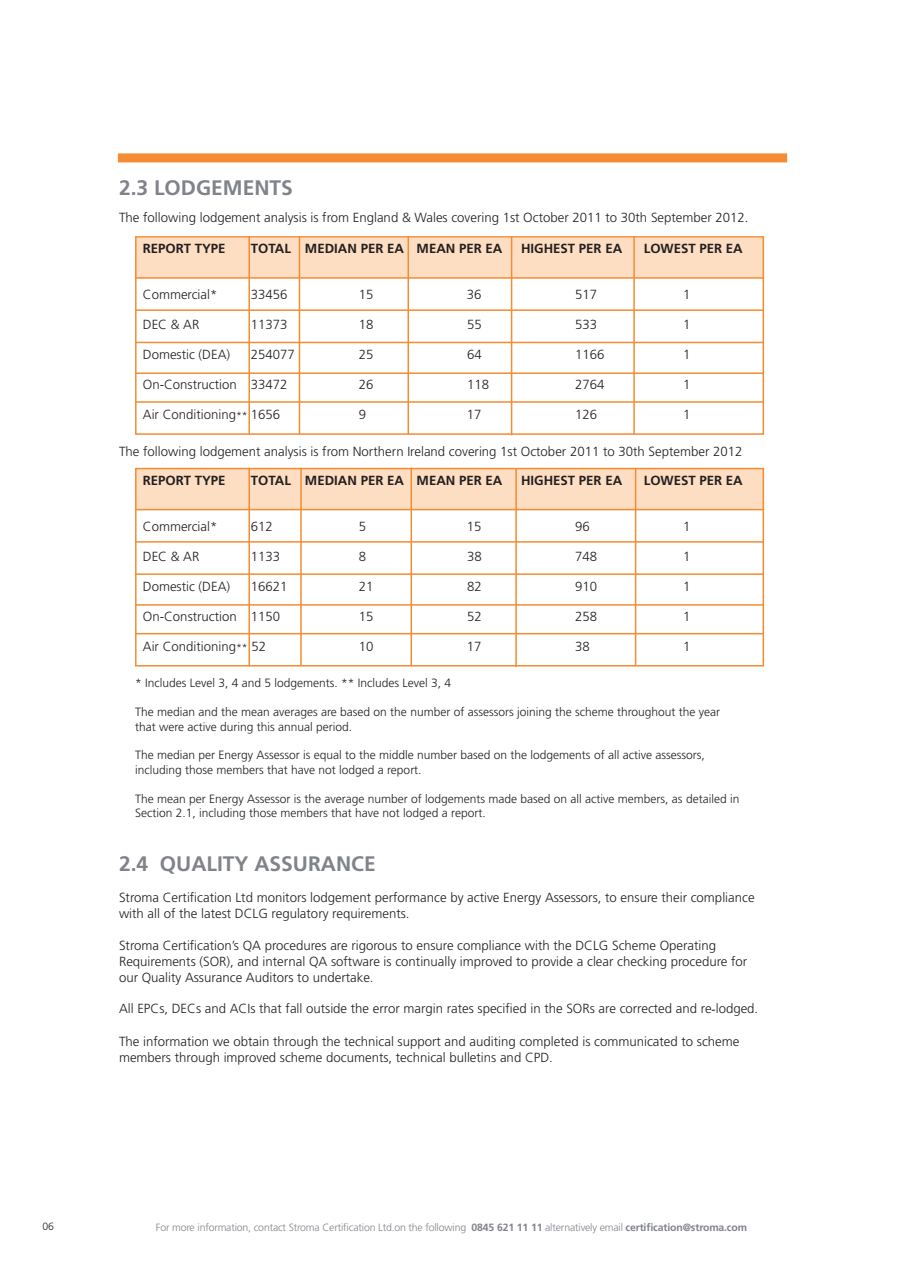
<style>
.page{position:relative;width:906px;height:1276px;background:#fff}
.page>*{position:absolute;margin:0;border:0;box-sizing:border-box;transform-origin:0 0}
.t1{font:700 21px "Frutiger LT Std";color:#80838a}
.t2{font:300 13.2px/15.9px "Frutiger LT Std";color:#231f20}
.t3{font:700 13.2px "Frutiger LT Std";color:#231f20}
.t4{font:300 12px/14.4px "Frutiger LT Std";color:#231f20}
.t5{font:300 10.5px "Frutiger LT Std";letter-spacing:-.015em;color:#80838a}
.t6{font:300 10.5px "Frutiger LT Std";color:#231f20}
.s1{font-size:10.5px}
.s2{font-family:"Arno Pro";font-weight:700;font-style:italic}
.s3{font-weight:700}
</style>
<div class="page">
<div style="left:118px;top:153px;width:669px;height:9px;background:#f58b32"></div>
<div style="left:135px;top:238px;width:627px;height:39px;background:#fddec2"></div>
<div style="left:135px;top:236px;width:629px;height:199px;border:2px solid #f58b32"></div>
<hr style="left:135px;top:277px;width:628px;height:2px;background:#f58b32">
<hr style="left:135px;top:309px;width:628px;height:2px;background:#f58b32">
<hr style="left:135px;top:372px;width:628px;height:2px;background:#f58b32">
<hr style="left:135px;top:401px;width:628px;height:2px;background:#f58b32">
<hr style="left:135px;top:342px;width:628px;height:1px;background:#f58b32">
<hr style="left:248px;top:236px;width:2px;height:198px;background:#f58b32">
<hr style="left:299px;top:236px;width:1px;height:198px;background:#f58b32">
<hr style="left:407px;top:236px;width:2px;height:198px;background:#f58b32">
<hr style="left:511px;top:237px;width:1px;height:198px;background:#f58b32">
<hr style="left:633px;top:236px;width:2px;height:198px;background:#f58b32">
<div style="left:135px;top:469px;width:627px;height:40px;background:#fddec2"></div>
<div style="left:135px;top:468px;width:629px;height:198px;border:2px solid #f58b32"></div>
<hr style="left:135px;top:509px;width:628px;height:1px;background:#f58b32">
<hr style="left:135px;top:541px;width:628px;height:1px;background:#f58b32">
<hr style="left:135px;top:604px;width:628px;height:1px;background:#f58b32">
<hr style="left:135px;top:633px;width:628px;height:1px;background:#f58b32">
<hr style="left:135px;top:573px;width:628px;height:2px;background:#f58b32">
<hr style="left:248px;top:468px;width:2px;height:198px;background:#f58b32">
<hr style="left:300px;top:468px;width:2px;height:198px;background:#f58b32">
<hr style="left:410px;top:468px;width:2px;height:198px;background:#f58b32">
<hr style="left:515px;top:468px;width:2px;height:199px;background:#f58b32">
<hr style="left:635px;top:468px;width:1px;height:198px;background:#f58b32">
<h1 class="t1" style="left:119px;top:179px;width:175px">2.3 LODGEMENTS</h1>
<p class="t2" style="left:119px;top:211px;width:631px">The following lodgement analysis is from England &amp; Wales covering 1st October 2011 to 30th September 2012.</p>
<p class="t3" style="left:143px;top:243px;width:84px">REPORT TYPE</p>
<p class="t3" style="left:251px;top:243px;width:253px">TOTAL MEDIAN PER EA MEAN PER EA</p>
<p class="t3" style="left:521px;top:243px;width:103px">HIGHEST PER EA</p>
<p class="t3" style="left:644px;top:243px;width:101px">LOWEST PER EA</p>
<p class="t2" style="left:143px;top:288px;width:76px">Commercial*</p>
<p class="t2" style="left:251px;top:288px;width:38px">33456</p>
<p class="t2" style="left:359px;top:288px;width:16px">15</p>
<p class="t2" style="left:467px;top:288px;width:16px">36</p>
<p class="t2" style="left:575px;top:288px;width:24px">517</p>
<p class="t2" style="left:683px;top:288px;width:9px">1</p>
<p class="t2" style="left:143px;top:318px;width:58px">DEC &amp; AR</p>
<p class="t2" style="left:251px;top:318px;width:38px">11373</p>
<p class="t2" style="left:359px;top:318px;width:16px">18</p>
<p class="t2" style="left:467px;top:318px;width:16px">55</p>
<p class="t2" style="left:575px;top:318px;width:24px">533</p>
<p class="t2" style="left:683px;top:318px;width:9px">1</p>
<p class="t2" style="left:143px;top:348px;width:89px">Domestic (DEA)</p>
<p class="t2" style="left:251px;top:348px;width:46px">254077</p>
<p class="t2" style="left:359px;top:348px;width:16px">25</p>
<p class="t2" style="left:467px;top:348px;width:16px">64</p>
<p class="t2" style="left:575px;top:348px;width:31px">1166</p>
<p class="t2" style="left:683px;top:348px;width:9px">1</p>
<p class="t2" style="left:143px;top:378px;width:146px">On-Construction 33472</p>
<p class="t2" style="left:359px;top:378px;width:16px">26</p>
<p class="t2" style="left:467px;top:378px;width:24px">118</p>
<p class="t2" style="left:575px;top:378px;width:31px">2764</p>
<p class="t2" style="left:683px;top:378px;width:9px">1</p>
<p class="t2" style="left:143px;top:408px;width:139px">Air Conditioning<span class="s1">**</span> 1656</p>
<p class="t2" style="left:359px;top:408px;width:9px">9</p>
<p class="t2" style="left:467px;top:408px;width:16px">17</p>
<p class="t2" style="left:575px;top:408px;width:24px">126</p>
<p class="t2" style="left:683px;top:408px;width:9px">1</p>
<p class="t2" style="left:119px;top:444px;width:625px">The following lodgement analysis is from Northern Ireland covering 1st October 2011 to 30th September 2012</p>
<p class="t3" style="left:143px;top:475px;width:84px">REPORT TYPE</p>
<p class="t3" style="left:251px;top:475px;width:253px">TOTAL MEDIAN PER EA MEAN PER EA</p>
<p class="t3" style="left:521px;top:475px;width:103px">HIGHEST PER EA</p>
<p class="t3" style="left:644px;top:475px;width:101px">LOWEST PER EA</p>
<p class="t2" style="left:143px;top:519px;width:76px">Commercial*</p>
<p class="t2" style="left:251px;top:519px;width:24px">612</p>
<p class="t2" style="left:359px;top:519px;width:9px">5</p>
<p class="t2" style="left:467px;top:519px;width:16px">15</p>
<p class="t2" style="left:575px;top:519px;width:16px">96</p>
<p class="t2" style="left:683px;top:519px;width:9px">1</p>
<p class="t2" style="left:143px;top:549px;width:58px">DEC &amp; AR</p>
<p class="t2" style="left:251px;top:549px;width:31px">1133</p>
<p class="t2" style="left:359px;top:549px;width:9px">8</p>
<p class="t2" style="left:467px;top:549px;width:16px">38</p>
<p class="t2" style="left:575px;top:549px;width:24px">748</p>
<p class="t2" style="left:683px;top:549px;width:9px">1</p>
<p class="t2" style="left:143px;top:579px;width:89px">Domestic (DEA)</p>
<p class="t2" style="left:251px;top:579px;width:38px">16621</p>
<p class="t2" style="left:359px;top:579px;width:16px">21</p>
<p class="t2" style="left:467px;top:579px;width:16px">82</p>
<p class="t2" style="left:575px;top:579px;width:24px">910</p>
<p class="t2" style="left:683px;top:579px;width:9px">1</p>
<p class="t2" style="left:143px;top:609px;width:139px">On-Construction 1150</p>
<p class="t2" style="left:359px;top:609px;width:16px">15</p>
<p class="t2" style="left:467px;top:609px;width:16px">52</p>
<p class="t2" style="left:575px;top:609px;width:24px">258</p>
<p class="t2" style="left:683px;top:609px;width:9px">1</p>
<p class="t2" style="left:143px;top:639px;width:125px">Air Conditioning<span class="s1">**</span> 52</p>
<p class="t2" style="left:359px;top:639px;width:16px">10</p>
<p class="t2" style="left:467px;top:639px;width:16px">17</p>
<p class="t2" style="left:575px;top:639px;width:16px">38</p>
<p class="t2" style="left:683px;top:639px;width:9px">1</p>
<p class="t4" style="left:135px;top:677px;width:318px">* Includes Level 3, 4 and 5 lodgements. ** Includes Level 3, 4</p>
<p class="t4" style="left:135px;top:706px;width:587px">The median and the mean averages are based on the number of assessors joining the scheme throughout the year that were active during this annual period.</p>
<p class="t4" style="left:135px;top:749px;width:571px">The median per Energy Assessor is equal to the middle number based on the lodgements of all active assessors, including those members that have not lodged a report.</p>
<p class="t4" style="left:135px;top:792px;width:606px">The mean per Energy Assessor is the average number of lodgements made based on all active members, as detailed in<br>Section 2.1, including those members that have not lodged a report.</p>
<h1 class="t1" style="left:119px;top:855px;width:258px">2.4 QUALITY ASSURANCE</h1>
<p class="t2" style="left:119px;top:890px;width:637px">Stroma Certification Ltd monitors lodgement performance by active Energy Assessors, to ensure their compliance with all of the latest DCLG regulatory requirements.</p>
<p class="t2" style="left:119px;top:938px;width:630px">Stroma Certification’s QA procedures are rigorous to ensure compliance with the DCLG Scheme Operating<br>Requirements (SOR), and internal QA software is continually improved to provide a clear checking procedure for our Quality Assurance Auditors to undertake.</p>
<p class="t2" style="left:119px;top:1001px;width:641px">All EPCs, DECs and ACIs that fall outside the error margin rates specified in the SORs are corrected and re<span class="s2">‐</span>lodged.</p>
<p class="t2" style="left:119px;top:1034px;width:622px">The information we obtain through the technical support and auditing completed is communicated to scheme members through improved scheme documents, technical bulletins and CPD.</p>
<p class="t6" style="left:42px;top:1222px;width:13px">06</p>
<p class="t5" style="left:156px;top:1223px;width:592px">For more information, contact Stroma Certification Ltd.on the following <span class="s3">0845 621 11 11</span> alternatively email <span class="s3">certification@stroma.com</span></p>
</div>
